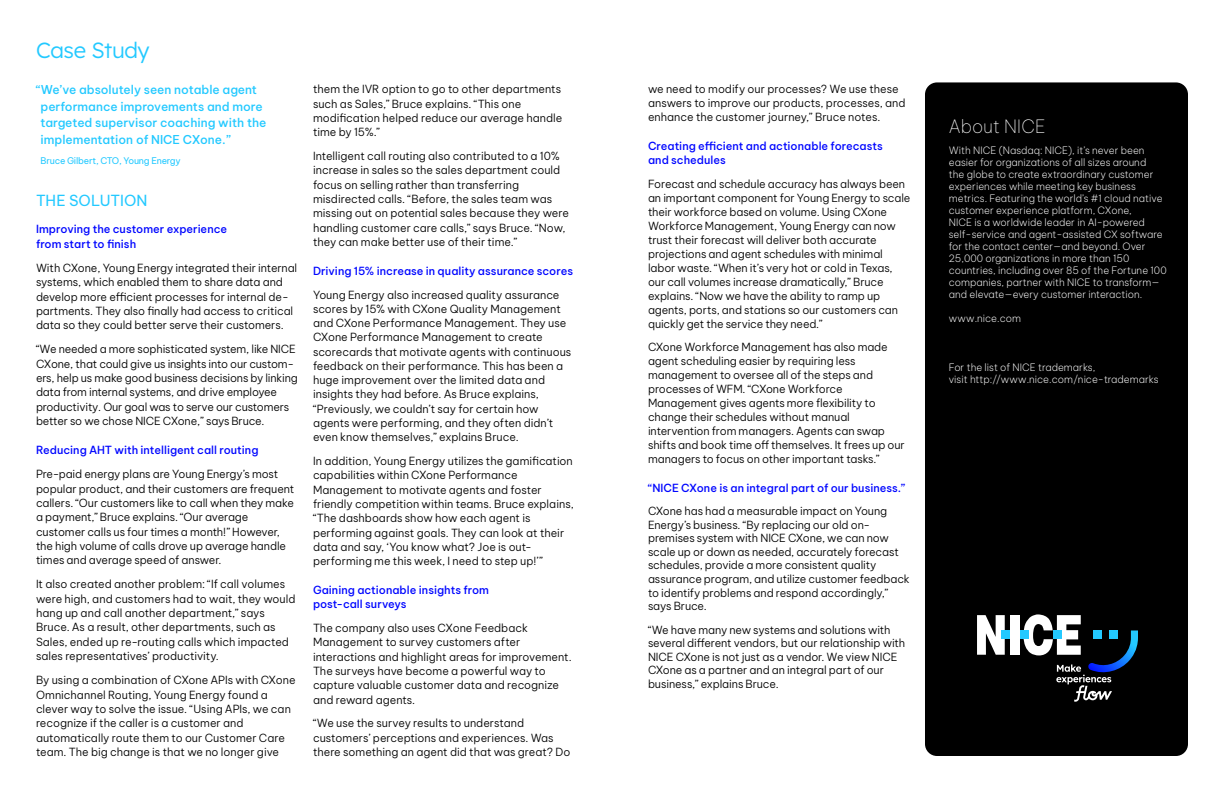
<style>
.page{position:relative;width:1224px;height:792px;background:#fff}
.page>*{position:absolute;margin:0;border:0;box-sizing:border-box;transform-origin:0 0}
.t1{font:300 22px "Lexend";letter-spacing:-.02em;color:#23c9ff}
.t2{font:100 18px "Be Vietnam Pro";color:#fff}
.CAPS_title_14_16_whi{font:15px "Be Vietnam Pro";letter-spacing:-.005em;color:#23c9ff}
.t3{font:500 12px/16.4px "Be Vietnam Pro";color:#23c9ff}
.Body_Text_Light_11{font:300 11px/14.3px "Be Vietnam Pro";letter-spacing:-.01em;color:#000}
.Subhead{font:500 11px/14.3px "Be Vietnam Pro";color:#0006ff}
.t4{font:200 10px/12px "Be Vietnam Pro";color:#fff}
.Quote_by{font:9px "Be Vietnam Pro";letter-spacing:-.02em;color:#23c9ff}
</style>
<div class="page">
<div style="left:925px;top:82px;width:263px;height:674px;background:#000;border-radius:12px"></div>
<div style="left:1010px;top:615px;width:10px;height:40px;background:#fff"></div>
<svg style="left:977px;top:615px;width:28px;height:40px"></svg>
<div style="left:1020px;top:630px;width:8px;height:9px;background:#23c9ff"></div>
<div style="left:1002px;top:630px;width:8px;height:9px;background:#23c9ff"></div>
<svg style="left:1023px;top:614px;width:115px;height:88px"></svg>
<h1 class="t1" style="left:36px;top:34px;width:115px">Case Study</h1>
<p class="t3" style="left:41px;top:81px;width:228px;text-indent:-5px">“We’ve absolutely seen notable agent performance improvements and more targeted supervisor coaching with the implementation of NICE CXone.”</p>
<p class="Quote_by" style="left:41px;top:153px;width:142px">Bruce Gilbert, CTO, Young Energy</p>
<p class="CAPS_title_14_16_whi" style="left:36px;top:188px;width:113px">THE SOLUTION</p>
<p class="Subhead" style="left:36px;top:221px;width:193px">Improving the customer experience from start to finish</p>
<p class="Body_Text_Light_11" style="left:36px;top:260px;width:263px">With CXone, Young Energy integrated their internal systems, which enabled them to share data and develop more efficient processes for internal de&shy;partments. They also finally had access to critical data so they could better serve their customers.</p>
<p class="Body_Text_Light_11" style="left:36px;top:341px;width:263px">“We needed a more sophisticated system, like NICE CXone, that could give us insights into our custom&shy;ers, help us make good business decisions by linking data from internal systems, and drive employee productivity. Our goal was to serve our customers better so we chose NICE CXone,” says Bruce.</p>
<p class="Subhead" style="left:36px;top:442px;width:224px">Reducing AHT with intelligent call routing</p>
<p class="Body_Text_Light_11" style="left:36px;top:466px;width:260px">Pre-paid energy plans are Young Energy’s most popular product, and their customers are frequent callers. “Our customers like to call when they make a payment,” Bruce explains. “Our average customer calls us four times a month!” However, the high volume of calls drove up average handle times and average speed of answer.</p>
<p class="Body_Text_Light_11" style="left:36px;top:576px;width:261px">It also created another problem: “If call volumes were high, and customers had to wait, they would hang up and call another department,” says Bruce. As a result, other departments, such as Sales, ended up re-routing calls which impacted sales representatives’ productivity.</p>
<p class="Body_Text_Light_11" style="left:36px;top:672px;width:261px">By using a combination of CXone APIs with CXone Omnichannel Routing, Young Energy found a clever way to solve the issue. “Using APIs, we can recognize if the caller is a customer and automatically route them to our Customer Care team. The big change is that we no longer give</p>
<p class="Body_Text_Light_11" style="left:313px;top:81px;width:251px">them the IVR option to go to other departments such as Sales,” Bruce explains. “This one modification helped reduce our average handle time by 15%.”</p>
<p class="Body_Text_Light_11" style="left:313px;top:148px;width:258px">Intelligent call routing also contributed to a 10% increase in sales so the sales department could focus on selling rather than transferring misdirected calls. “Before, the sales team was missing out on potential sales because they were handling customer care calls,” says Bruce. “Now, they can make better use of their time.”</p>
<p class="Subhead" style="left:313px;top:262px;width:262px">Driving 15% increase in quality assurance scores</p>
<p class="Body_Text_Light_11" style="left:313px;top:286px;width:260px">Young Energy also increased quality assurance scores by 15% with CXone Quality Management and CXone Performance Management. They use CXone Performance Management to create scorecards that motivate agents with continuous feedback on their performance. This has been a huge improvement over the limited data and insights they had before. As Bruce explains, “Previously, we couldn’t say for certain how agents were performing, and they often didn’t even know themselves,” explains Bruce.</p>
<p class="Body_Text_Light_11" style="left:313px;top:453px;width:262px">In addition, Young Energy utilizes the gamification capabilities within CXone Performance Management to motivate agents and foster friendly competition within teams. Bruce explains, “The dashboards show how each agent is performing against goals. They can look at their data and say, ‘You know what? Joe is out&shy;performing me this week, I need to step up!’”</p>
<p class="Subhead" style="left:313px;top:582px;width:178px">Gaining actionable insights from post-call surveys</p>
<p class="Body_Text_Light_11" style="left:313px;top:620px;width:260px">The company also uses CXone Feedback Management to survey customers after interactions and highlight areas for improvement.<br>The surveys have become a powerful way to capture valuable customer data and recognize and reward agents.</p>
<p class="Body_Text_Light_11" style="left:313px;top:715px;width:259px">“We use the survey results to understand customers’ perceptions and experiences. Was there something an agent did that was great? Do</p>
<p class="Body_Text_Light_11" style="left:648px;top:81px;width:259px;line-height:14px">we need to modify our processes? We use these answers to improve our products, processes, and enhance the customer journey,” Bruce notes.</p>
<p class="Subhead" style="left:648px;top:138px;width:236px;line-height:14px">Creating efficient and actionable forecasts and schedules</p>
<p class="Body_Text_Light_11" style="left:648px;top:176px;width:264px;line-height:14px">Forecast and schedule accuracy has always been an important component for Young Energy to scale their workforce based on volume. Using CXone Workforce Management, Young Energy can now trust their forecast will deliver both accurate projections and agent schedules with minimal labor waste. “When it’s very hot or cold in Texas, our call volumes increase dramatically,” Bruce explains. “Now we have the ability to ramp up agents, ports, and stations so our customers can quickly get the service they need.”</p>
<p class="Body_Text_Light_11" style="left:648px;top:339px;width:258px;line-height:14px">CXone Workforce Management has also made agent scheduling easier by requiring less management to oversee all of the steps and processes of WFM. “CXone Workforce Management gives agents more flexibility to change their schedules without manual intervention from managers. Agents can swap shifts and book time off themselves. It frees up our managers to focus on other important tasks.”</p>
<p class="Subhead" style="left:648px;top:479px;width:259px">“NICE CXone is an integral part of our business.”</p>
<p class="Body_Text_Light_11" style="left:648px;top:503px;width:263px;line-height:13.6px">CXone has had a measurable impact on Young Energy’s business. “By replacing our old on&shy;premises system with NICE CXone, we can now scale up or down as needed, accurately forecast schedules, provide a more consistent quality assurance program, and utilize customer feedback to identify problems and respond accordingly,” says Bruce.</p>
<p class="Body_Text_Light_11" style="left:648px;top:622px;width:259px;line-height:13.6px">“We have many new systems and solutions with several different vendors, but our relationship with NICE CXone is not just as a vendor. We view NICE CXone as a partner and an integral part of our business,” explains Bruce.</p>
<h2 class="t2" style="left:949px;top:113px;width:98px">About NICE</h2>
<p class="t4" style="left:949px;top:144px;width:219px">With NICE (Nasdaq: NICE), it’s never been easier for organizations of all sizes around<br>the globe to create extraordinary customer experiences while meeting key business metrics. Featuring the world’s #1 cloud native customer experience platform, CXone,<br>NICE is a worldwide leader in AI-powered self-service and agent-assisted CX software for the contact center—and beyond. Over 25,000 organizations in more than 150 countries, including over 85 of the Fortune 100 companies, partner with NICE to transform— and elevate—every customer interaction.</p>
<p class="t4" style="left:949px;top:312px;width:74px">www.nice.com</p>
<p class="t4" style="left:949px;top:360px;width:211px">For the list of NICE trademarks,<br>visit http://www.nice.com/nice-trademarks</p>
</div>
